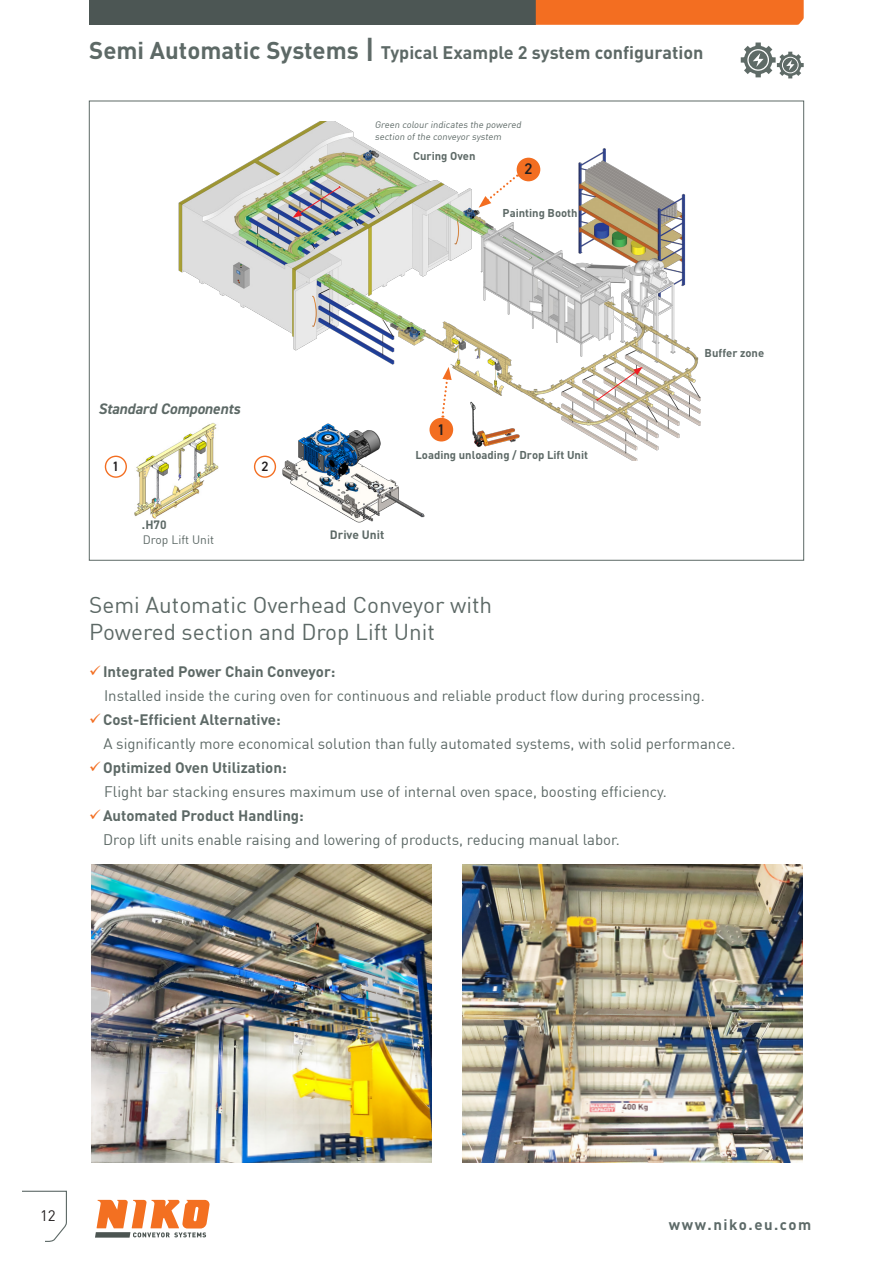
<style>
.page{position:relative;width:893px;height:1263px;background:#fff}
.page>*{position:absolute;margin:0;border:0;box-sizing:border-box;transform-origin:0 0}
.NIKO_Prospekt_ÜS_2{font:22.5px "DIN Greek";color:#5d6966}
.NIKO_Prospekt_ÜS_2-2{font:700 18px "DIN Greek";color:#5d6966}
.t1{font:600 15.45px "DIN2014";color:#231f20}
.t2{font:italic 700 15.3px "DIN2014";color:#5d6966}
.t3{font:15px/24px "DIN Greek";color:#5d6966}
.t4{font:700 15px "DIN Greek";color:#5d6966}
.t5{font:700 15px "DIN Greek";letter-spacing:.1em;color:#5d6a68}
.t6{font:15px "DIN Greek";color:#231f20}
.t7{font:600 13.65px "DIN2014";color:#231f20}
.t8{font:700 12px "DIN Greek";color:#5d6966}
.t9{font:12px "DIN Greek";color:#5d6966}
.t10{font:700 11.25px "DIN Greek";color:#5d6966}
.t11{font:9.3px/11.2px "DIN Greek";color:#5d6966}
.s1{font-size:24px}
.s2{font-size:27px}
.s3{color:#f36e21}
.s4{font-weight:700}
</style>
<div class="page">
<div style="left:89px;top:0;width:447px;height:25px;background:#4c5654"></div>
<div style="left:536px;top:0;width:268px;height:25px;background:#f36e21"></div>
<svg style="left:22px;top:1190px;width:45px;height:52px"></svg>
<div style="left:0;top:1231px;width:45px;height:32px;background:#fff"></div>
<svg style="left:95px;top:1200px;width:115px;height:37px"></svg>
<img style="left:462px;top:864px;width:341px;height:298px">
<img style="left:178px;top:121px;width:523px;height:339px">
<img style="left:91px;top:864px;width:341px;height:298px">
<img style="left:134px;top:422px;width:93px;height:97px">
<img style="left:275px;top:411px;width:157px;height:112px">
<div style="left:105px;top:456px;width:22px;height:22px;border:1px solid #f36e21;border-radius:50%"></div>
<div style="left:254px;top:456px;width:22px;height:22px;border:1px solid #f36e21;border-radius:50%"></div>
<div style="left:429px;top:418px;width:24px;height:23px;background:#f36e21;border-radius:50%"></div>
<div style="left:517px;top:158px;width:23px;height:23px;background:#f36e21;border-radius:50%"></div>
<svg style="left:441px;top:367px;width:11px;height:51px"></svg>
<svg style="left:479px;top:175px;width:39px;height:33px"></svg>
<svg style="left:741px;top:43px;width:63px;height:35px"></svg>
<svg style="left:293px;top:185px;width:48px;height:33px;background:#9c99a6"></svg>
<svg style="left:596px;top:367px;width:47px;height:35px"></svg>
<p class="NIKO_Prospekt_ÜS_2-2" style="left:89px;top:42px;width:616px"><span class="s1">Semi Automatic Systems</span> <span class="s2">|</span> Typical Example 2 system configuration</p>
<p class="t11" style="left:375px;top:119px;width:149px">Green colour indicates the powered section of the conveyor system</p>
<p class="t10" style="left:413px;top:149px;width:64px">Curing Oven</p>
<p class="t1" style="left:524px;top:159px;width:10px">2</p>
<p class="t10" style="left:503px;top:207px;width:77px">Painting Booth</p>
<p class="t2" style="left:98px;top:398px;width:144px">Standard Components</p>
<p class="t7" style="left:112px;top:457px;width:9px">1</p>
<p class="t7" style="left:261px;top:457px;width:9px">2</p>
<p class="t8" style="left:142px;top:518px;width:26px">.H70</p>
<p class="t9" style="left:143px;top:533px;width:73px">Drop Lift Unit</p>
<p class="t8" style="left:330px;top:527px;width:56px">Drive Unit</p>
<p class="t1" style="left:437px;top:419px;width:10px">1</p>
<p class="t10" style="left:415px;top:448px;width:174px">Loading unloading / Drop Lift Unit</p>
<p class="NIKO_Prospekt_ÜS_2" style="left:89px;top:592px;width:404px">Semi Automatic Overhead Conveyor with</p>
<p class="NIKO_Prospekt_ÜS_2" style="left:89px;top:619px;width:347px">Powered section and Drop Lift Unit</p>
<p class="t10" style="left:705px;top:346px;width:61px">Buffer zone</p>
<p class="t4" style="left:89px;top:663px;width:248px"><span class="s3">✓</span>Integrated Power Chain Conveyor:</p>
<p class="t3" style="left:104px;top:684px;width:602px">Installed inside the curing oven for continuous and reliable product flow during processing.</p>
<p class="t4" style="left:89px;top:711px;width:193px"><span class="s3">✓</span>Cost-Efficient Alternative:</p>
<p class="t3" style="left:103px;top:732px;width:634px">A significantly more economical solution than fully automated systems, with solid performance.</p>
<p class="t4" style="left:89px;top:759px;width:199px"><span class="s3">✓</span>Optimized Oven Utilization:</p>
<p class="t3" style="left:104px;top:780px;width:564px">Flight bar stacking ensures maximum use of internal oven space, boosting efficiency.</p>
<p class="t3" style="left:103px;top:804px;width:518px;text-indent:-14px"><span class="s3">✓</span><span class="s4">Automated Product Handling:<br></span>Drop lift units enable raising and lowering of products, reducing manual labor.</p>
<p class="t6" style="left:40px;top:1207px;width:17px">12</p>
<p class="t5" style="left:669px;top:1216px;width:144px">www.niko.eu.com</p>
</div>
